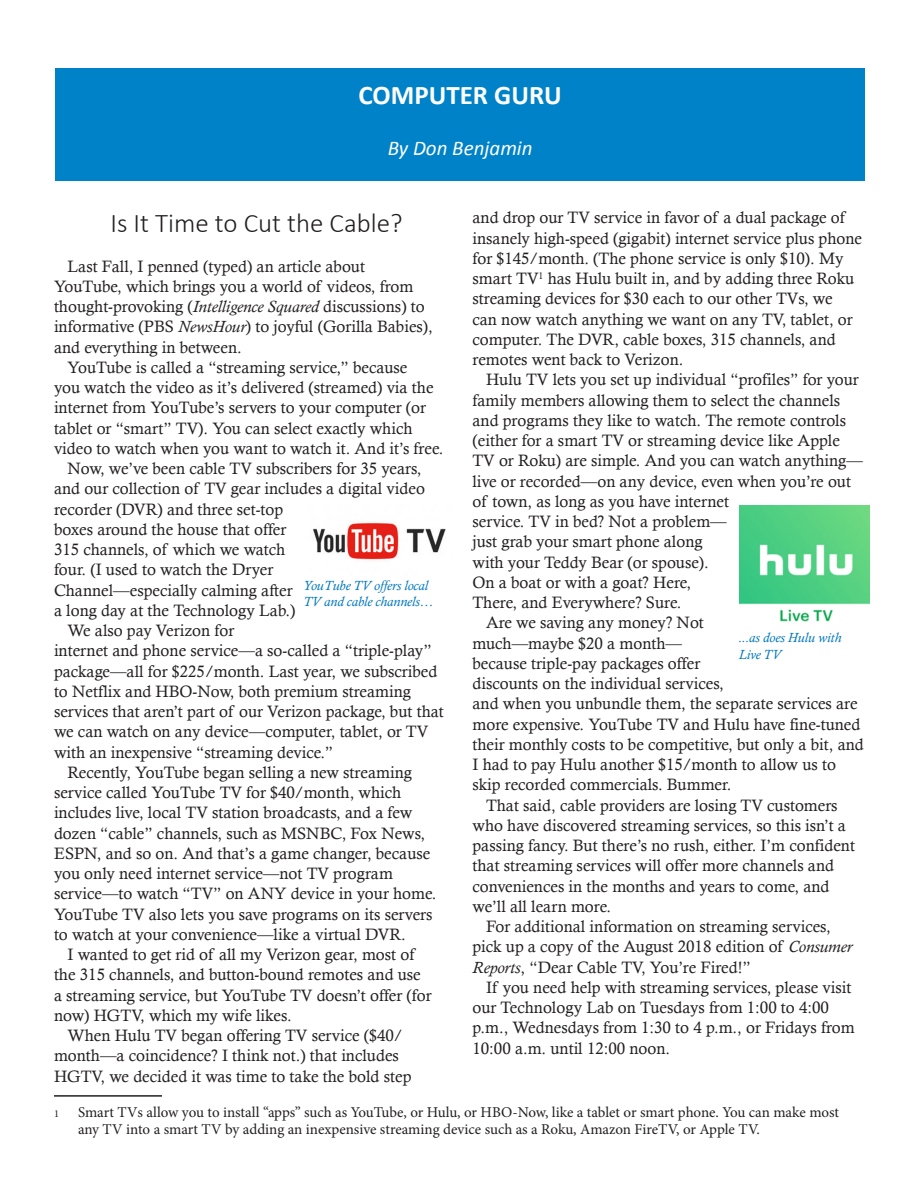
<style>
.page{position:relative;width:918px;height:1188px;background:#fff}
.page>*{position:absolute;margin:0;border:0;box-sizing:border-box;transform-origin:0 0}
.subhead{font:300 27px "Calibri";color:#231f20}
.white_headline{font:700 27px "Calibri";color:#fff}
.subhead-2{font:italic 21px "Calibri";color:#fff}
.body{font:16.5px/20.2px "Calisto";color:#231f20}
.t1{font:15px "Minion Pro";letter-spacing:-.005em;color:#231f20}
.third_head{font:italic 13.5px/16.2px "Calisto";color:#0077bf}
.t2{font:10.5px "Minion Pro";color:#231f20}
.s1{font-style:italic}
</style>
<div class="page">
<div style="left:55px;top:69px;width:810px;height:112px;background:#0082c8"></div>
<hr style="left:54px;top:1095px;width:108px;height:2px;background:#231f20">
<img style="left:313px;top:521px;width:133px;height:40px">
<img style="left:740px;top:506px;width:130px;height:116px">
<p class="white_headline" style="left:358px;top:79px;width:205px">COMPUTER GURU</p>
<p class="subhead-2" style="left:388px;top:135px;width:146px">By Don Benjamin</p>
<p class="body" style="left:472px;top:208px;width:391px">and drop our TV service in favor of a dual package of insanely high-speed (gigabit) internet service plus phone for $145/month. (The phone service is only $10). My smart TV<sup>1</sup> has Hulu built in, and by adding three Roku streaming devices for $30 each to our other TVs, we<br>can now watch anything we want on any TV, tablet, or computer. The DVR, cable boxes, 315 channels, and remotes went back to Verizon.</p>
<p class="body" style="left:472px;top:370px;width:392px;text-indent:14px">Hulu TV lets you set up individual “profiles” for your family members allowing them to select the channels and programs they like to watch. The remote controls (either for a smart TV or streaming device like Apple TV or Roku) are simple. And you can watch anything— live or recorded—on any device, even when you’re out of town, as long as you have internet<br>service. TV in bed? Not a problem—<br>just grab your smart phone along<br>with your Teddy Bear (or spouse).<br>On a boat or with a goat? Here,<br>There, and Everywhere? Sure.</p>
<p class="body" style="left:472px;top:613px;width:393px;text-indent:14px">Are we saving any money? Not<br>much—maybe $20 a month—<br>because triple-pay packages offer<br>discounts on the individual services,<br>and when you unbundle them, the separate services are more expensive. YouTube TV and Hulu have fine-tuned their monthly costs to be competitive, but only a bit, and I had to pay Hulu another $15/month to allow us to skip recorded commercials. Bummer.</p>
<p class="body" style="left:472px;top:795px;width:384px;text-indent:14px">That said, cable providers are losing TV customers who have discovered streaming services, so this isn’t a passing fancy. But there’s no rush, either. I’m confident that streaming services will offer more channels and conveniences in the months and years to come, and we’ll all learn more.</p>
<p class="body" style="left:472px;top:916px;width:381px;text-indent:14px">For additional information on streaming services, pick up a copy of the August 2018 edition of <span class="s1">Consumer<br>Reports</span>, “Dear Cable TV, You’re Fired!”</p>
<p class="body" style="left:472px;top:977px;width:384px;text-indent:14px">If you need help with streaming services, please visit our Technology Lab on Tuesdays from 1:00 to 4:00 p.m., Wednesdays from 1:30 to 4 p.m., or Fridays from 10:00 a.m. until 12:00 noon.</p>
<p class="subhead" style="left:110px;top:206px;width:294px">Is It Time to Cut the Cable?</p>
<p class="body" style="left:54px;top:256px;width:380px;text-indent:14px">Last Fall, I penned (typed) an article about YouTube, which brings you a world of videos, from thought-provoking (<span class="s1">Intelligence Squared</span> discussions) to informative (PBS <span class="s1">NewsHour</span>) to joyful (Gorilla Babies), and everything in between.</p>
<p class="body" style="left:54px;top:357px;width:391px;text-indent:14px">YouTube is called a “streaming service,” because<br>you watch the video as it’s delivered (streamed) via the internet from YouTube’s servers to your computer (or tablet or “smart” TV). You can select exactly which video to watch when you want to watch it. And it’s free.</p>
<p class="body" style="left:54px;top:458px;width:372px;text-indent:14px">Now, we’ve been cable TV subscribers for 35 years, and our collection of TV gear includes a digital video recorder (DVR) and three set-top<br>boxes around the house that offer<br>315 channels, of which we watch<br>four. (I used to watch the Dryer<br>Channel—especially calming after<br>a long day at the Technology Lab.)</p>
<p class="body" style="left:54px;top:620px;width:391px;text-indent:14px">We also pay Verizon for<br>internet and phone service—a so-called a “triple-play” package—all for $225/month. Last year, we subscribed to Netflix and HBO-Now, both premium streaming services that aren’t part of our Verizon package, but that we can watch on any device—computer, tablet, or TV with an inexpensive “streaming device.”</p>
<p class="body" style="left:54px;top:762px;width:384px;text-indent:14px">Recently, YouTube began selling a new streaming service called YouTube TV for $40/month, which includes live, local TV station broadcasts, and a few dozen “cable” channels, such as MSNBC, Fox News, ESPN, and so on. And that’s a game changer, because you only need internet service—not TV program service—to watch “TV” on ANY device in your home.<br>YouTube TV also lets you save programs on its servers to watch at your convenience—like a virtual DVR.</p>
<p class="body" style="left:54px;top:944px;width:379px;text-indent:14px">I wanted to get rid of all my Verizon gear, most of the 315 channels, and button-bound remotes and use a streaming service, but YouTube TV doesn’t offer (for now) HGTV, which my wife likes.</p>
<p class="body" style="left:54px;top:1025px;width:359px;text-indent:14px">When Hulu TV began offering TV service ($40/ month—a coincidence? I think not.) that includes<br>HGTV, we decided it was time to take the bold step</p>
<p class="t2" style="left:54px;top:1107px;width:7px">1</p>
<p class="t1" style="left:78px;top:1103px;width:763px">Smart TVs allow you to install “apps” such as YouTube, or Hulu, or HBO-Now, like a tablet or smart phone. You can make most</p>
<p class="t1" style="left:78px;top:1119px;width:683px">any TV into a smart TV by adding an inexpensive streaming device such as a Roku, Amazon FireTV, or Apple TV.</p>
<p class="third_head" style="left:303px;top:578px;width:132px">YouTube TV offers local<br>TV and cable channels…</p>
<p class="third_head" style="left:739px;top:630px;width:104px">...as does Hulu with<br>Live TV</p>
</div>
